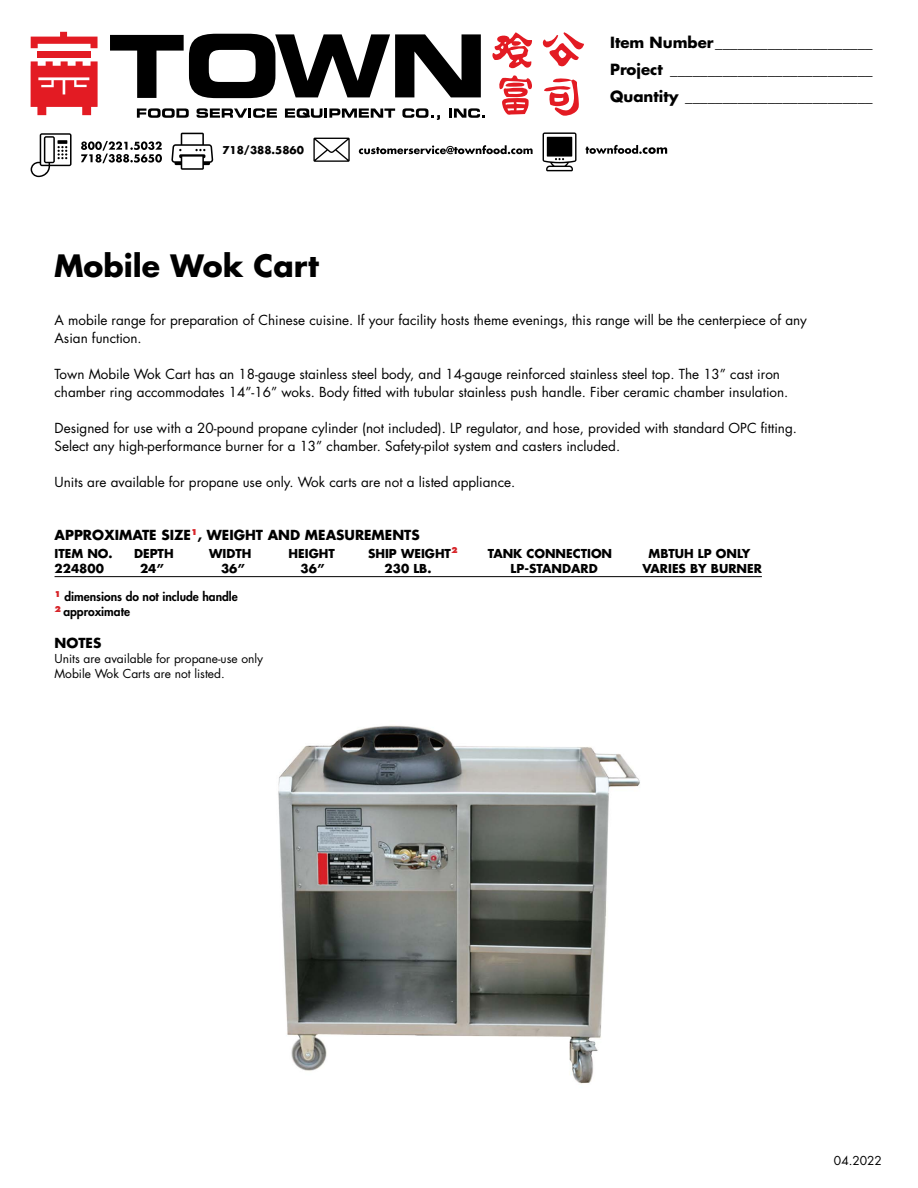
<style>
.page{position:relative;width:918px;height:1188px;background:#fff}
.page>*{position:absolute;margin:0;border:0;box-sizing:border-box;transform-origin:0 0}
.t1{font:700 30px "Futura Std";color:#000}
.t2{font:700 15px/27px "Futura Std";color:#000;text-align:justify}
.t3{font:13.5px/18px "Futura Std";color:#000}
.t4{font:700 13.5px "Futura Std";color:#000}
.t5{font:700 12px "Futura Std";color:#000}
.t6{font:12px/15px "Futura Std";color:#000}
.t7{font:800 12px/15px "Futura Std";color:#000}
.t8{font:700 10.5px "Futura Std";color:#000}
</style>
<div class="page">
<hr style="left:55px;top:576px;width:707px;height:1px;background:#000">
<img style="left:278px;top:725px;width:362px;height:359px">
<svg style="left:110px;top:34px;width:371px;height:64px"></svg>
<svg style="left:31px;top:32px;width:67px;height:16px"></svg>
<div style="left:38px;top:51px;width:53px;height:6px;background:#e31b23"></div>
<svg style="left:31px;top:61px;width:67px;height:54px"></svg>
<svg style="left:542px;top:32px;width:42px;height:35px"></svg>
<svg style="left:544px;top:78px;width:35px;height:38px"></svg>
<svg style="left:492px;top:32px;width:40px;height:83px"></svg>
<svg style="left:137px;top:108px;width:52px;height:10px"></svg>
<svg style="left:197px;top:108px;width:80px;height:10px"></svg>
<svg style="left:285px;top:108px;width:110px;height:10px"></svg>
<svg style="left:402px;top:108px;width:38px;height:12px"></svg>
<svg style="left:449px;top:108px;width:36px;height:10px"></svg>
<svg style="left:543px;top:132px;width:34px;height:39px"></svg>
<svg style="left:313px;top:138px;width:37px;height:24px"></svg>
<svg style="left:359px;top:145px;width:174px;height:9px"></svg>
<svg style="left:171px;top:133px;width:42px;height:37px"></svg>
<svg style="left:586px;top:145px;width:81px;height:9px"></svg>
<svg style="left:81px;top:141px;width:81px;height:22px"></svg>
<svg style="left:31px;top:133px;width:41px;height:44px"></svg>
<p class="t8" style="left:222px;top:143px;width:83px">718/388.5860</p>
<h1 class="t1" style="left:54px;top:246px;width:266px">Mobile Wok Cart</h1>
<p class="t2" style="left:610px;top:29px;width:264px">Item Number_____________________ Project ___________________________ Quantity _________________________</p>
<p class="t3" style="left:55px;top:311px;width:754px">A mobile range for preparation of Chinese cuisine. If your facility hosts theme evenings, this range will be the centerpiece of any<br>Asian function.</p>
<p class="t3" style="left:55px;top:365px;width:735px">Town Mobile Wok Cart has an 18-gauge stainless steel body, and 14-gauge reinforced stainless steel top. The 13” cast iron chamber ring accommodates 14”-16” woks. Body fitted with tubular stainless push handle. Fiber ceramic chamber insulation.</p>
<p class="t3" style="left:55px;top:419px;width:744px">Designed for use with a 20-pound propane cylinder (not included). LP regulator, and hose, provided with standard OPC fitting.<br>Select any high-performance burner for a 13” chamber. Safety-pilot system and casters included.</p>
<p class="t3" style="left:55px;top:473px;width:462px">Units are available for propane use only. Wok carts are not a listed appliance.</p>
<p class="t4" style="left:55px;top:526px;width:367px">APPROXIMATE SIZE<sup>1</sup>, WEIGHT AND MEASUREMENTS</p>
<p class="t5" style="left:55px;top:545px;width:60px">ITEM NO.</p>
<p class="t5" style="left:134px;top:545px;width:41px">DEPTH</p>
<p class="t5" style="left:209px;top:545px;width:44px">WIDTH</p>
<p class="t5" style="left:289px;top:545px;width:48px">HEIGHT</p>
<p class="t5" style="left:368px;top:545px;width:91px">SHIP WEIGHT<sup>2</sup></p>
<p class="t5" style="left:488px;top:545px;width:126px">TANK CONNECTION</p>
<p class="t5" style="left:649px;top:545px;width:104px">MBTUH LP ONLY</p>
<p class="t5" style="left:55px;top:560px;width:51px">224800</p>
<p class="t5" style="left:140px;top:560px;width:25px">24”</p>
<p class="t5" style="left:221px;top:560px;width:25px">36”</p>
<p class="t5" style="left:301px;top:560px;width:25px">36”</p>
<p class="t5" style="left:385px;top:560px;width:48px">230 LB.</p>
<p class="t5" style="left:511px;top:560px;width:89px">LP-STANDARD</p>
<p class="t5" style="left:643px;top:560px;width:121px">VARIES BY BURNER</p>
<p class="t7" style="left:55px;top:589px;width:185px"><sup>1</sup> dimensions do not include handle<br><sup>2</sup> approximate</p>
<p class="t4" style="left:55px;top:634px;width:48px">NOTES</p>
<p class="t6" style="left:55px;top:651px;width:210px">Units are available for propane-use only<br>Mobile Wok Carts are not listed.</p>
<p class="t6" style="left:834px;top:1153px;width:50px">04.2022</p>
</div>
